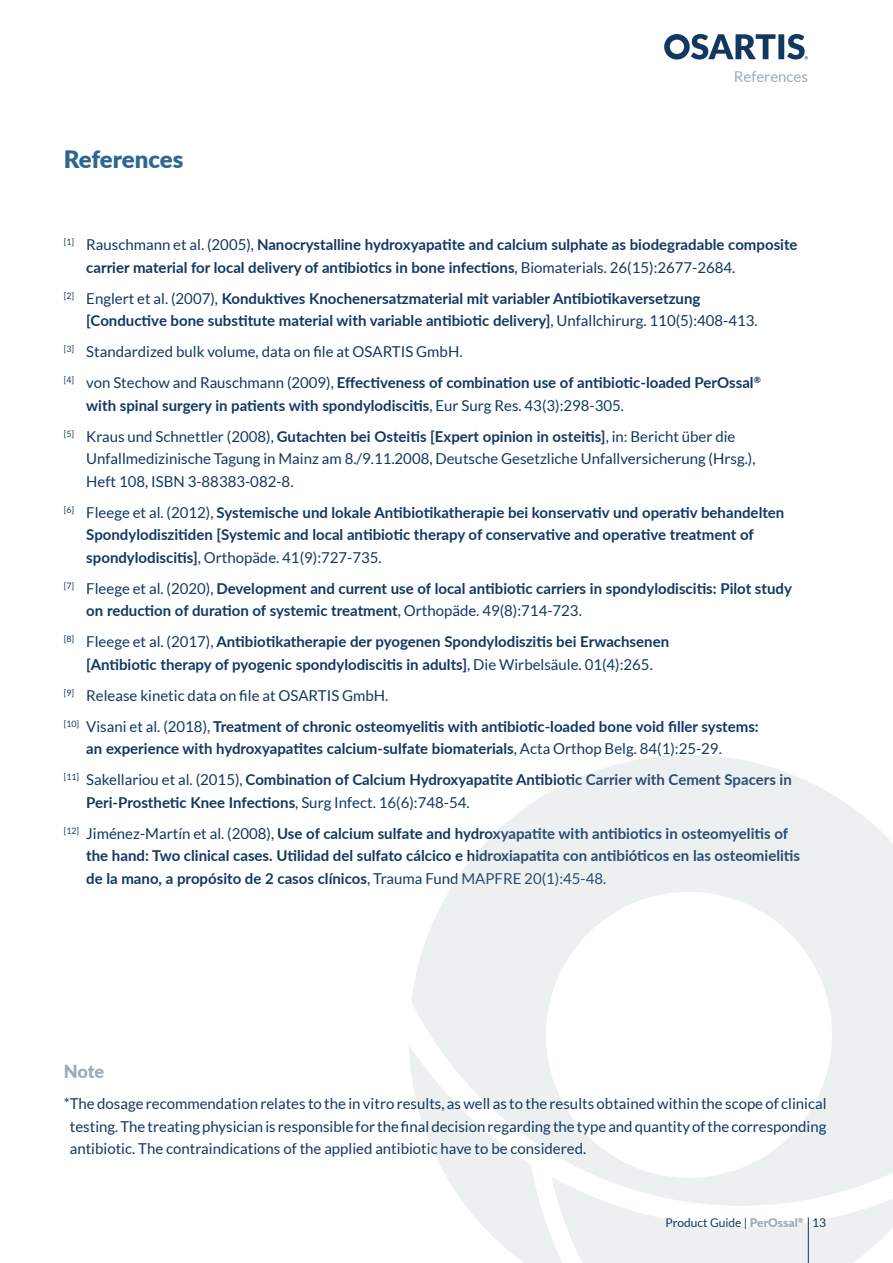
<style>
.page{position:relative;width:893px;height:1263px;background:#fff}
.page>*{position:absolute;margin:0;border:0;box-sizing:border-box;transform-origin:0 0}
.t1{font:900 24px "Lato";letter-spacing:-.01em;color:#2e6591}
.t2{font:900 18px "Lato";color:#9dacb5}
.t3{font:700 15px/22.5px "Lato";color:#123862}
.t4{font:15px/22.5px "Lato";color:#123862}
.t5{font:15px "Lato";color:#9dacb5}
.t6{font:12px "Lato";color:#123862}
.s1{font-weight:400}
.s2{font-weight:700}
.s3{font-weight:900;color:#9dacb5}
</style>
<div class="page">
<svg style="left:409px;top:1046px;width:484px;height:217px"></svg>
<svg style="left:411px;top:755px;width:482px;height:463px;fill:#edf0f1"></svg>
<svg style="left:664px;top:34px;width:144px;height:26px"></svg>
<hr style="left:808px;top:1217px;width:1px;height:46px;background:#123862">
<h1 class="t1" style="left:64px;top:141px;width:121px">References</h1>
<p class="t5" style="left:734px;top:68px;width:76px">References</p>
<p class="t3" style="left:86px;top:233px;width:713px;text-indent:-22px"><sup>[1]</sup> <span class="s1">Rauschmann et al. (2005),</span> Nanocrystalline hydroxyapatite and calcium sulphate as biodegradable composite carrier material for local delivery of antibiotics in bone infections<span class="s1">, Biomaterials. 26(15):2677-2684.</span></p>
<p class="t3" style="left:86px;top:286px;width:673px;text-indent:-22px"><sup>[2]</sup> <span class="s1">Englert et al. (2007),</span> Konduktives Knochenersatzmaterial mit variabler Antibiotikaversetzung [Conductive bone substitute material with variable antibiotic delivery]<span class="s1">, Unfallchirurg. 110(5):408-413.</span></p>
<p class="t4" style="left:64px;top:336px;width:699px;line-height:31px"><sup>[3]</sup> Standardized bulk volume, data on file at OSARTIS GmbH.<br><sup>[4]</sup> von Stechow and Rauschmann (2009), <span class="s2">Effectiveness of combination use of antibiotic-loaded PerOssal</span><sup>®</sup></p>
<p class="t3" style="left:64px;top:389px;width:673px;line-height:31px;text-indent:23px">with spinal surgery in patients with spondylodiscitis<span class="s1">, Eur Surg Res. 43(3):298-305.<br></span><sup>[5]</sup> <span class="s1">Kraus und Schnettler (2008),</span> Gutachten bei Osteitis [Expert opinion in osteitis]<span class="s1">, in: Bericht über die</span></p>
<p class="t4" style="left:86px;top:447px;width:671px">Unfallmedizinische Tagung in Mainz am 8./9.11.2008, Deutsche Gesetzliche Unfallversicherung (Hrsg.),<br>Heft 108, ISBN 3-88383-082-8.</p>
<p class="t3" style="left:86px;top:500px;width:700px;text-indent:-22px"><sup>[6]</sup> <span class="s1">Fleege et al. (2012),</span> Systemische und lokale Antibiotikatherapie bei konservativ und operativ behandelten<br>Spondylodiszitiden [Systemic and local antibiotic therapy of conservative and operative treatment of spondylodiscitis]<span class="s1">, Orthopäde. 41(9):727-735.</span></p>
<p class="t3" style="left:86px;top:576px;width:707px;text-indent:-22px"><sup>[7]</sup> <span class="s1">Fleege et al. (2020),</span> Development and current use of local antibiotic carriers in spondylodiscitis: Pilot study on reduction of duration of systemic treatment<span class="s1">, Orthopäde. 49(8):714-723.</span></p>
<p class="t3" style="left:64px;top:630px;width:607px;text-align:center"><sup>[8]</sup> <span class="s1">Fleege et al. (2017),</span> Antibiotikatherapie der pyogenen Spondylodiszitis bei Erwachsenen [Antibiotic therapy of pyogenic spondylodiscitis in adults]<span class="s1">, Die Wirbelsäule. 01(4):265.</span></p>
<p class="t3" style="left:64px;top:679px;width:696px;line-height:31px"><sup>[9]</sup> <span class="s1">Release kinetic data on file at OSARTIS GmbH.<br></span><sup>[10]</sup> <span class="s1">Visani et al. (2018),</span> Treatment of chronic osteomyelitis with antibiotic-loaded bone void filler systems:</p>
<p class="t3" style="left:64px;top:733px;width:730px;line-height:31px;text-indent:23px">an experience with hydroxyapatites calcium-sulfate biomaterials<span class="s1">, Acta Orthop Belg. 84(1):25-29.<br></span><sup>[11]</sup> <span class="s1">Sakellariou et al. (2015),</span> Combination of Calcium Hydroxyapatite Antibiotic Carrier with Cement Spacers in</p>
<p class="t3" style="left:64px;top:786px;width:726px;line-height:31px;text-indent:23px">Peri-Prosthetic Knee Infections<span class="s1">, Surg Infect. 16(6):748-54.<br></span><sup>[12]</sup> <span class="s1">Jiménez-Martín et al. (2008),</span> Use of calcium sulfate and hydroxyapatite with antibiotics in osteomyelitis of</p>
<p class="t3" style="left:86px;top:844px;width:715px">the hand: Two clinical cases. Utilidad del sulfato cálcico e hidroxiapatita con antibióticos en las osteomielitis de la mano, a propósito de 2 casos clínicos<span class="s1">, Trauma Fund MAPFRE 20(1):45-48.</span></p>
<p class="t2" style="left:64px;top:1058px;width:42px">Note</p>
<p class="t4" style="left:70px;top:1092px;width:758px;text-align:justify;text-indent:-6px">*The dosage recommendation relates to the in vitro results, as well as to the results obtained within the scope of clinical testing. The treating physician is responsible for the final decision regarding the type and quantity of the corresponding antibiotic. The contraindications of the applied antibiotic have to be considered.</p>
<p class="t6" style="left:665px;top:1216px;width:162px">Product Guide | <span class="s3">PerOssal</span><sup>®</sup> 13</p>
</div>
